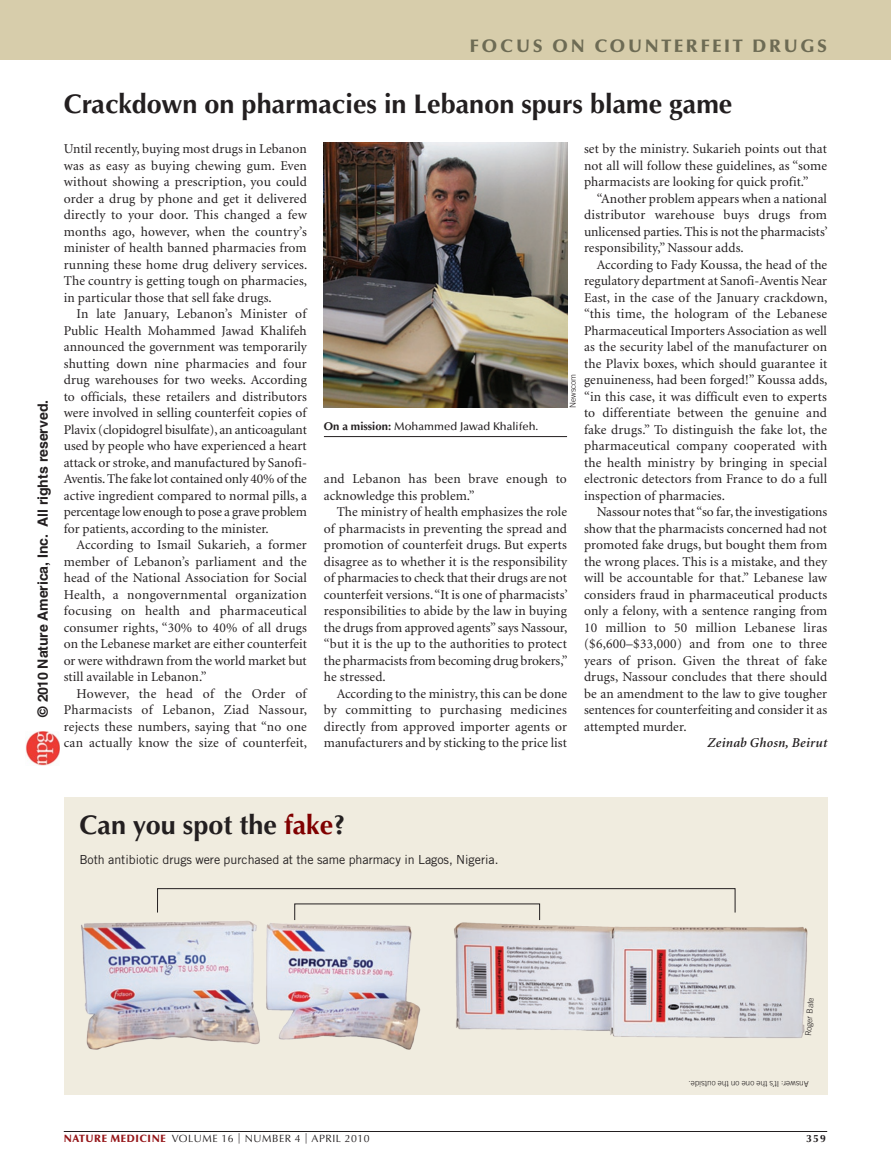
<style>
.page{position:relative;width:891px;height:1175px;background:#fff}
.page>*{position:absolute;margin:0;border:0;box-sizing:border-box;transform-origin:0 0}
.t1{font:700 27px "Optima";color:#231f20}
.t2{font:900 18px "Optima";letter-spacing:.15em;color:#6d6b54}
.t3{font:700 14.1px "Helvetica LT Std";color:#231f20}
.t4{font:13.5px/16.5px "Minion";letter-spacing:.005em;color:#231f20;text-align:justify}
.t5{font:italic 600 13.5px "Minion";letter-spacing:.015em;color:#231f20}
.t6{font:12.45px "Trade Gothic";letter-spacing:-.005em;color:#231f20}
.t7{font:500 11.25px "Optima";color:#231f20}
.t8{font:10.5px "Optima";letter-spacing:.05em;color:#231f20}
.t9{font:700 10.5px "Optima";color:#231f20}
.t10{font:300 8.25px "Trade Gothic";letter-spacing:-.005em;color:#231f20}
.s1{font-weight:700}
.s2{color:#800000}
.s3{font-weight:900;color:#961619}
</style>
<div class="page">
<div style="left:0;top:0;width:891px;height:60px;background:#d7cdab"></div>
<div style="left:64px;top:797px;width:763px;height:297px;background:#f0ecdf"></div>
<hr style="left:64px;top:1131px;width:763px;height:1px;background:#231f20">
<img style="left:81px;top:921px;width:340px;height:129px">
<img style="left:454px;top:918px;width:354px;height:120px">
<img style="left:324px;top:143px;width:243px;height:265px">
<hr style="left:324px;top:436px;width:243px;height:1px;background:#231f20">
<div style="left:157px;top:888px;width:578px;height:25px;border:1px solid #231f20"></div>
<img style="left:26px;top:731px;width:34px;height:34px">
<h2 class="t2" style="left:470px;top:35px;width:359px">FOCUS ON COUNTERFEIT DRUGS</h2>
<p class="t3" style="left:34px;top:717px;width:318px;rotate:-90deg">© 2010 Nature America, Inc. All rights reserved.</p>
<h1 class="t1" style="left:64px;top:88px;width:670px">Crackdown on pharmacies in Lebanon spurs blame game</h1>
<p class="t4" style="left:64px;top:141px;width:245px">Until recently, buying most drugs in Lebanon was as easy as buying chewing gum. Even without showing a prescription, you could order a drug by phone and get it delivered directly to your door. This changed a few months ago, however, when the country’s minister of health banned pharmacies from running these home drug delivery services.<br>The country is getting tough on pharmacies, in particular those that sell fake drugs.</p>
<p class="t4" style="left:64px;top:306px;width:245px;text-indent:13px">In late January, Lebanon’s Minister of Public Health Mohammed Jawad Khalifeh announced the government was temporarily shutting down nine pharmacies and four drug warehouses for two weeks. According to officials, these retailers and distributors were involved in selling counterfeit copies of Plavix (clopidogrel bisulfate), an anticoagulant used by people who have experienced a heart attack or stroke, and manufactured by Sanofi-Aventis. The fake lot contained only 40% of the active ingredient compared to normal pills, a percentage low enough to pose a grave problem for patients, according to the minister.</p>
<p class="t4" style="left:64px;top:537px;width:245px;text-indent:13px">According to Ismail Sukarieh, a former member of Lebanon’s parliament and the head of the National Association for Social Health, a nongovernmental organization focusing on health and pharmaceutical consumer rights, “30% to 40% of all drugs on the Lebanese market are either counterfeit or were withdrawn from the world market but still available in Lebanon.”</p>
<p class="t4" style="left:64px;top:686px;width:245px;text-indent:13px">However, the head of the Order of Pharmacists of Lebanon, Ziad Nassour, rejects these numbers, saying that “no one can actually know the size of counterfeit,</p>
<p class="t4" style="left:584px;top:141px;width:244px">set by the ministry. Sukarieh points out that not all will follow these guidelines, as “some pharmacists are looking for quick profit.”</p>
<p class="t4" style="left:584px;top:190px;width:245px;text-indent:13px">“Another problem appears when a national distributor warehouse buys drugs from unlicensed parties. This is not the pharmacists’ responsibility,” Nassour adds.</p>
<p class="t4" style="left:584px;top:256px;width:245px;text-indent:13px">According to Fady Koussa, the head of the regulatory department at Sanofi-Aventis Near East, in the case of the January crackdown, “this time, the hologram of the Lebanese Pharmaceutical Importers Association as well as the security label of the manufacturer on the Plavix boxes, which should guarantee it genuineness, had been forged!” Koussa adds, “in this case, it was difficult even to experts to differentiate between the genuine and fake drugs.” To distinguish the fake lot, the pharmaceutical company cooperated with the health ministry by bringing in special electronic detectors from France to do a full inspection of pharmacies.</p>
<p class="t4" style="left:584px;top:504px;width:245px;text-indent:13px">Nassour notes that “so far, the investigations show that the pharmacists concerned had not promoted fake drugs, but bought them from the wrong places. This is a mistake, and they will be accountable for that.” Lebanese law considers fraud in pharmaceutical products only a felony, with a sentence ranging from 10 million to 50 million Lebanese liras ($6,600–$33,000) and from one to three years of prison. Given the threat of fake drugs, Nassour concludes that there should be an amendment to the law to give tougher sentences for counterfeiting and consider it as attempted murder.</p>
<p class="t5" style="left:708px;top:736px;width:121px">Zeinab Ghosn, Beirut</p>
<p class="t10" style="left:568px;top:408px;width:36px;rotate:-90deg">Newscom</p>
<p class="t7" style="left:324px;top:420px;width:216px"><span class="s1">On a mission:</span> Mohammed Jawad Khalifeh.</p>
<p class="t4" style="left:324px;top:471px;width:245px">and Lebanon has been brave enough to acknowledge this problem.”</p>
<p class="t4" style="left:324px;top:504px;width:245px;text-indent:13px">The ministry of health emphasizes the role of pharmacists in preventing the spread and promotion of counterfeit drugs. But experts disagree as to whether it is the responsibility of pharmacies to check that their drugs are not counterfeit versions. “It is one of pharmacists’ responsibilities to abide by the law in buying the drugs from approved agents” says Nassour, “but it is the up to the authorities to protect the pharmacists from becoming drug brokers,” he stressed.</p>
<p class="t4" style="left:324px;top:685px;width:245px;text-indent:13px">According to the ministry, this can be done by committing to purchasing medicines directly from approved importer agents or manufacturers and by sticking to the price list</p>
<h1 class="t1" style="left:79px;top:809px;width:267px">Can you spot the <span class="s2">fake</span>?</h1>
<p class="t6" style="left:79px;top:852px;width:421px">Both antibiotic drugs were purchased at the same pharmacy in Lagos, Nigeria.</p>
<p class="t10" style="left:803px;top:1035px;width:40px;rotate:-86deg">Roger Bate</p>
<p class="t10" style="left:809px;top:1088px;width:122px;rotate:-180deg">Answer: It’s the one on the outside.</p>
<p class="t8" style="left:64px;top:1132px;width:308px"><span class="s3">NATURE MEDICINE</span> VOLUME 16 | NUMBER 4 | APRIL 2010</p>
<p class="t9" style="left:806px;top:1132px;width:21px">359</p>
</div>
